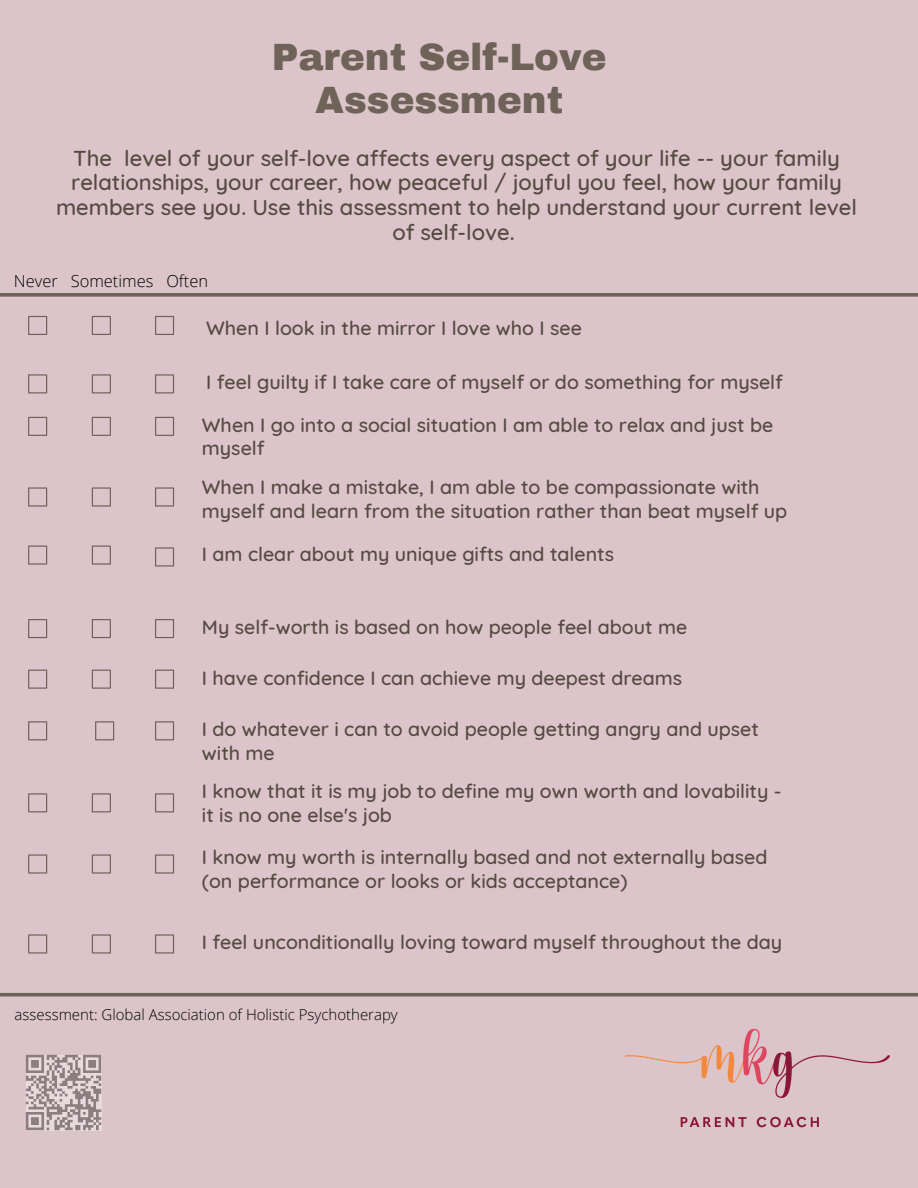
<style>
.page{position:relative;width:918px;height:1188px;background:#dbc5ca}
.page>*{position:absolute;margin:0;border:0;box-sizing:border-box;transform-origin:0 0}
.t1{font:900 37.2px/42.8px "Archivo";color:#6e6259;text-align:center}
.t2{font:500 22.05px/24.8px "Quicksand";color:#564a42;text-align:center}
.t3{font:500 19.65px/23.7px "Quicksand";color:#564a42}
.t4{font:300 16.5px "Open Sans";color:#000}
.t5{font:300 15px "Open Sans";color:#000}
</style>
<div class="page">
<hr style="left:0;top:993px;width:918px;height:3px;background:#6e6259">
<svg style="left:0;top:293px;width:918px;height:4px;background:#786b64"></svg>
<img style="left:626px;top:1029px;width:264px;height:99px">
<svg style="left:28px;top:316px;width:19px;height:19px"></svg>
<svg style="left:92px;top:316px;width:19px;height:19px"></svg>
<svg style="left:155px;top:316px;width:19px;height:19px"></svg>
<svg style="left:26px;top:1055px;width:75px;height:75px;background:#b8aaad"></svg>
<svg style="left:28px;top:374px;width:19px;height:19px"></svg>
<svg style="left:28px;top:417px;width:19px;height:19px"></svg>
<svg style="left:92px;top:417px;width:19px;height:19px"></svg>
<svg style="left:92px;top:374px;width:19px;height:19px"></svg>
<svg style="left:155px;top:374px;width:19px;height:19px"></svg>
<svg style="left:155px;top:417px;width:19px;height:19px"></svg>
<svg style="left:28px;top:487px;width:19px;height:20px"></svg>
<svg style="left:92px;top:487px;width:19px;height:20px"></svg>
<svg style="left:155px;top:487px;width:19px;height:20px"></svg>
<svg style="left:28px;top:546px;width:19px;height:19px"></svg>
<svg style="left:92px;top:546px;width:19px;height:19px"></svg>
<svg style="left:155px;top:547px;width:19px;height:20px"></svg>
<svg style="left:28px;top:619px;width:19px;height:19px"></svg>
<svg style="left:92px;top:619px;width:19px;height:19px"></svg>
<svg style="left:155px;top:619px;width:19px;height:19px"></svg>
<svg style="left:155px;top:721px;width:19px;height:19px"></svg>
<svg style="left:28px;top:670px;width:19px;height:19px"></svg>
<svg style="left:92px;top:670px;width:19px;height:19px"></svg>
<svg style="left:155px;top:670px;width:19px;height:19px"></svg>
<svg style="left:28px;top:721px;width:19px;height:19px"></svg>
<svg style="left:95px;top:721px;width:19px;height:19px"></svg>
<svg style="left:28px;top:793px;width:19px;height:19px"></svg>
<svg style="left:92px;top:793px;width:19px;height:19px"></svg>
<svg style="left:155px;top:793px;width:19px;height:19px"></svg>
<svg style="left:28px;top:854px;width:19px;height:20px"></svg>
<svg style="left:92px;top:854px;width:19px;height:20px"></svg>
<svg style="left:155px;top:854px;width:19px;height:20px"></svg>
<svg style="left:28px;top:934px;width:19px;height:20px"></svg>
<svg style="left:92px;top:934px;width:19px;height:20px"></svg>
<svg style="left:155px;top:934px;width:19px;height:20px"></svg>
<p class="t1" style="left:272px;top:37px;width:336px">Parent Self-Love<br>Assessment</p>
<p class="t2" style="left:56px;top:145px;width:803px">The level of your self-love affects every aspect of your life -- your family relationships, your career, how peaceful / joyful you feel, how your family members see you. Use this assessment to help understand your current level of self-love.</p>
<p class="t4" style="left:14px;top:269px;width:196px">Never Sometimes Often</p>
<p class="t3" style="left:206px;top:316px;width:377px">When I look in the mirror I love who I see</p>
<p class="t3" style="left:206px;top:370px;width:578px">I feel guilty if I take care of myself or do something for myself</p>
<p class="t3" style="left:202px;top:412px;width:573px">When I go into a social situation I am able to relax and just be myself</p>
<p class="t3" style="left:202px;top:475px;width:587px">When I make a mistake, I am able to be compassionate with myself and learn from the situation rather than beat myself up</p>
<p class="t3" style="left:202px;top:541px;width:414px">I am clear about my unique gifts and talents</p>
<p class="t3" style="left:202px;top:615px;width:487px">My self-worth is based on how people feel about me</p>
<p class="t3" style="left:202px;top:665px;width:482px">I have confidence I can achieve my deepest dreams</p>
<p class="t3" style="left:202px;top:717px;width:558px">I do whatever i can to avoid people getting angry and upset with me</p>
<p class="t3" style="left:202px;top:779px;width:581px">I know that it is my job to define my own worth and lovability - it is no one else's job</p>
<p class="t3" style="left:202px;top:845px;width:567px">I know my worth is internally based and not externally based (on performance or looks or kids acceptance)</p>
<p class="t3" style="left:202px;top:930px;width:582px">I feel unconditionally loving toward myself throughout the day</p>
<p class="t5" style="left:15px;top:1004px;width:385px">assessment: Global Association of Holistic Psychotherapy</p>
</div>
